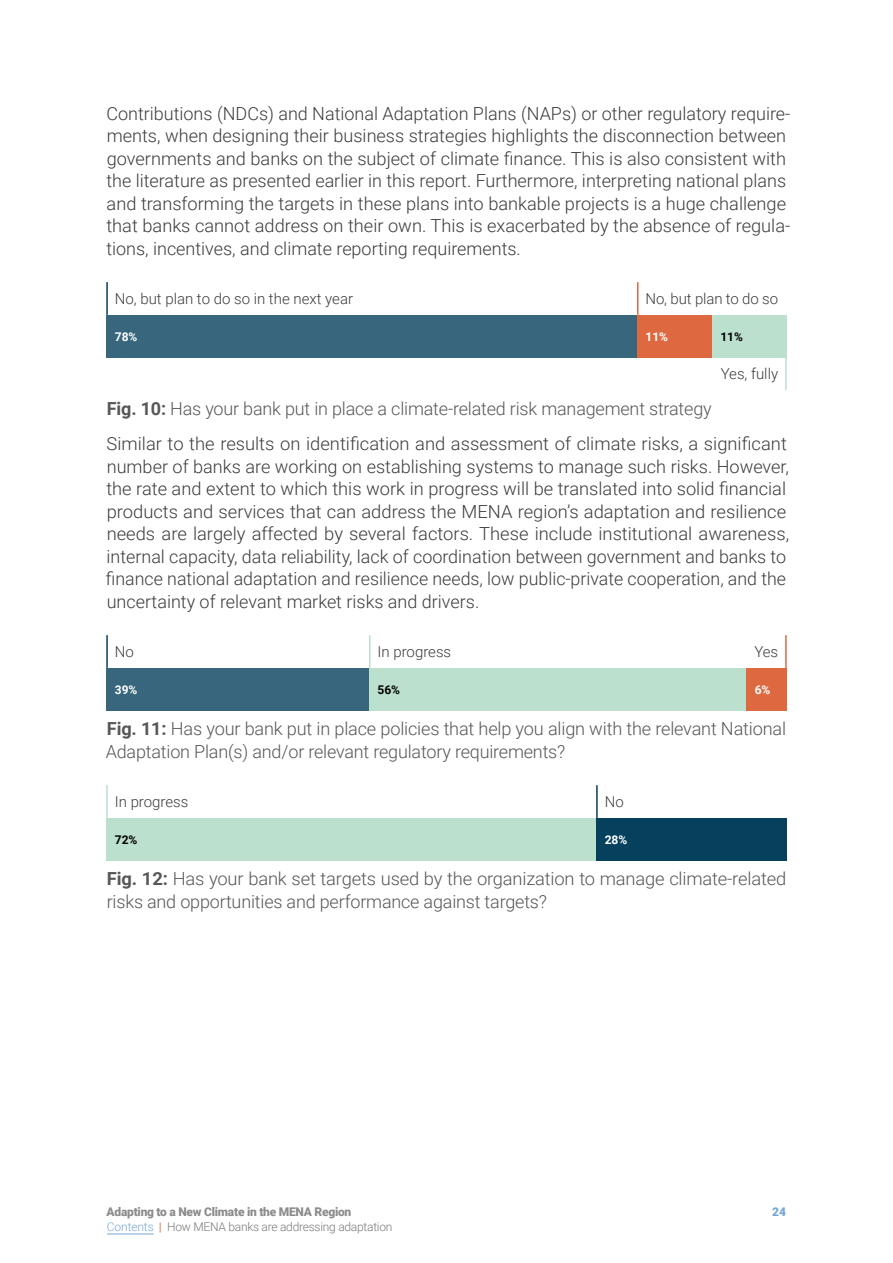
<style>
.page{position:relative;width:893px;height:1263px;background:#fff}
.page>*{position:absolute;margin:0;border:0;box-sizing:border-box;transform-origin:0 0}
.t1{font:300 18px/22.5px "Roboto";color:#3c3c3b}
.t2{font:300 18px/22.5px "Roboto";letter-spacing:-.01em;color:#575756}
.t3{font:300 15px "Roboto";color:#3c3c3b}
.t4{font:300 12px "Roboto";letter-spacing:-.02em;color:#575756}
.t5{font:900 12px "Roboto";letter-spacing:-.02em;color:#706f6f}
.t6{font:700 12px "Roboto";color:#fff}
.t7{font:700 12px "Roboto";color:#000}
.t8{font:900 12px "Roboto";color:#5390cd}
.s1{font-weight:700;color:#575756}
.s2{color:#575756}
.s3{font-weight:700}
.s4{color:#5390cd}
.s5{font-weight:700;color:#de6941}
</style>
<div class="page">
<hr style="left:107px;top:1234px;width:47px;height:1px;background:#5390cd">
<div style="left:106px;top:315px;width:531px;height:42px;background:#37667d"></div>
<div style="left:712px;top:315px;width:75px;height:42px;background:#bce0ce"></div>
<div style="left:637px;top:315px;width:75px;height:42px;background:#de6941"></div>
<hr style="left:106px;top:282px;width:2px;height:33px;background:#05405d">
<hr style="left:785px;top:357px;width:2px;height:33px;background:#bce0ce">
<hr style="left:637px;top:282px;width:1px;height:33px;background:#de6941">
<div style="left:369px;top:668px;width:377px;height:42px;background:#bce0ce"></div>
<div style="left:746px;top:668px;width:41px;height:42px;background:#de6941"></div>
<div style="left:106px;top:668px;width:263px;height:42px;background:#37667d"></div>
<hr style="left:106px;top:635px;width:2px;height:33px;background:#05405d">
<hr style="left:369px;top:635px;width:1px;height:33px;background:#bce0ce">
<hr style="left:785px;top:635px;width:2px;height:33px;background:#de6941">
<div style="left:106px;top:818px;width:490px;height:42px;background:#bce0ce"></div>
<div style="left:596px;top:818px;width:191px;height:42px;background:#05405d"></div>
<hr style="left:106px;top:785px;width:2px;height:33px;background:#bce0ce">
<hr style="left:596px;top:785px;width:2px;height:33px;background:#05405d">
<p class="t1" style="left:106px;top:101px;width:685px">Contributions (NDCs) and National Adaptation Plans (NAPs) or other regulatory require&shy;ments, when designing their business strategies highlights the disconnection between governments and banks on the subject of climate finance. This is also consistent with the literature as presented earlier in this report. Furthermore, interpreting national plans and transforming the targets in these plans into bankable projects is a huge challenge that banks cannot address on their own. This is exacerbated by the absence of regula&shy;tions, incentives, and climate reporting requirements.</p>
<p class="t3" style="left:115px;top:288px;width:240px">No, but plan to do so in the next year</p>
<p class="t3" style="left:645px;top:288px;width:134px">No, but plan to do so</p>
<p class="t6" style="left:115px;top:328px;width:24px">78%</p>
<p class="t6" style="left:645px;top:328px;width:24px">11%</p>
<p class="t7" style="left:720px;top:328px;width:24px">11%</p>
<p class="t3" style="left:721px;top:363px;width:59px">Yes, fully</p>
<p class="t1" style="left:107px;top:390px;width:682px;line-height:35.2px"><span class="s1">Fig. 10:</span> <span class="s2">Has your bank put in place a climate-related risk management strategy<br></span>Similar to the results on identification and assessment of climate risks, a significant</p>
<p class="t1" style="left:106px;top:455px;width:685px">number of banks are working on establishing systems to manage such risks. However, the rate and extent to which this work in progress will be translated into solid financial products and services that can address the MENA region’s adaptation and resilience needs are largely affected by several factors. These include institutional awareness, internal capacity, data reliability, lack of coordination between government and banks to finance national adaptation and resilience needs, low public-private cooperation, and the uncertainty of relevant market risks and drivers.</p>
<p class="t3" style="left:115px;top:641px;width:21px">No</p>
<p class="t3" style="left:377px;top:641px;width:75px">In progress</p>
<p class="t3" style="left:754px;top:641px;width:25px">Yes</p>
<p class="t6" style="left:115px;top:681px;width:24px">39%</p>
<p class="t7" style="left:377px;top:681px;width:24px">56%</p>
<p class="t6" style="left:755px;top:681px;width:17px">6%</p>
<p class="t2" style="left:106px;top:717px;width:682px"><span class="s3">Fig. 11:</span> Has your bank put in place policies that help you align with the relevant National<br>Adaptation Plan(s) and/or relevant regulatory requirements?</p>
<p class="t3" style="left:115px;top:791px;width:75px">In progress</p>
<p class="t3" style="left:605px;top:791px;width:21px">No</p>
<p class="t7" style="left:115px;top:831px;width:24px">72%</p>
<p class="t6" style="left:605px;top:831px;width:24px">28%</p>
<p class="t2" style="left:107px;top:867px;width:681px"><span class="s3">Fig. 12:</span> Has your bank set targets used by the organization to manage climate-related risks and opportunities and performance against targets?</p>
<p class="t5" style="left:107px;top:1203px;width:246px">Adapting to a New Climate in the MENA Region</p>
<p class="t8" style="left:772px;top:1203px;width:15px">24</p>
<p class="t4" style="left:107px;top:1218px;width:287px"><span class="s4">Contents</span> <span class="s5">|</span> How MENA banks are addressing adaptation</p>
</div>
